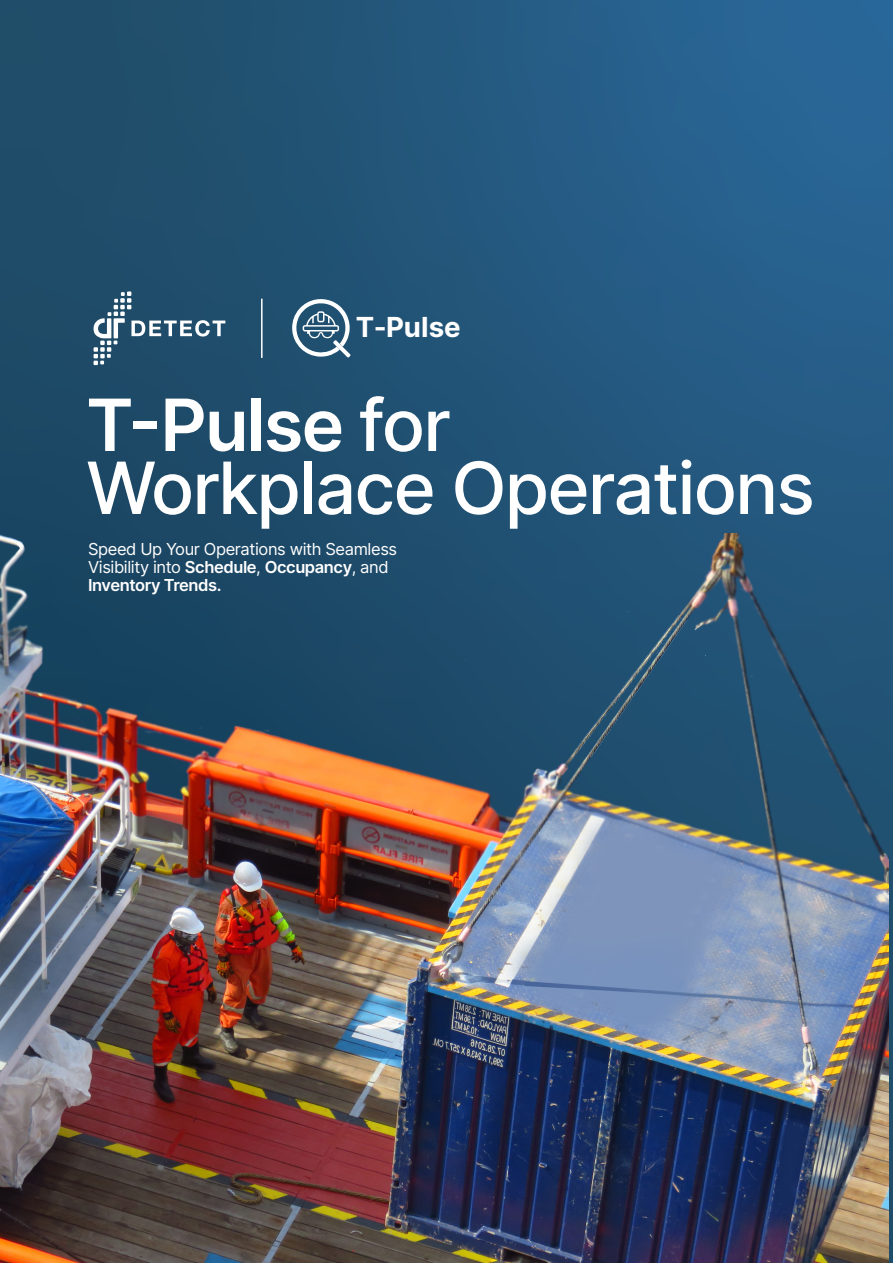
<style>
.page{position:relative;width:893px;height:1263px;background:#fff}
.page>*{position:absolute;margin:0;border:0;box-sizing:border-box;transform-origin:0 0}
.t1{font:500 72px/63px "Inter";letter-spacing:-.025em;color:#fff}
.t2{font:700 27.6px "Inter";color:#fff}
.t3{font:16.5px/18px "Inter";letter-spacing:-.025em;color:#fff}
.s1{font-weight:600}
</style>
<div class="page">
<div style="left:0;top:0;width:893px;height:1263px;background:linear-gradient(to right,#1d4863,#286391)"></div>
<svg style="left:94px;top:291px;width:131px;height:74px;background:#3e657e"></svg>
<svg style="left:292px;top:299px;width:58px;height:58px"></svg>
<hr style="left:261px;top:299px;width:2px;height:59px;background:#fff">
<img style="left:0;top:533px;width:889px;height:730px">
<h2 class="t2" style="left:356px;top:307px;width:107px">T-Pulse</h2>
<h1 class="t1" style="left:86px;top:392px;width:730px"><span class="s1">T-Pulse</span> for<br>Workplace Operations</h1>
<p class="t3" style="left:88px;top:540px;width:311px">Speed Up Your Operations with Seamless<br>Visibility into <span class="s1">Schedule</span>, <span class="s1">Occupancy</span>, and<br><span class="s1">Inventory Trends.</span></p>
</div>
